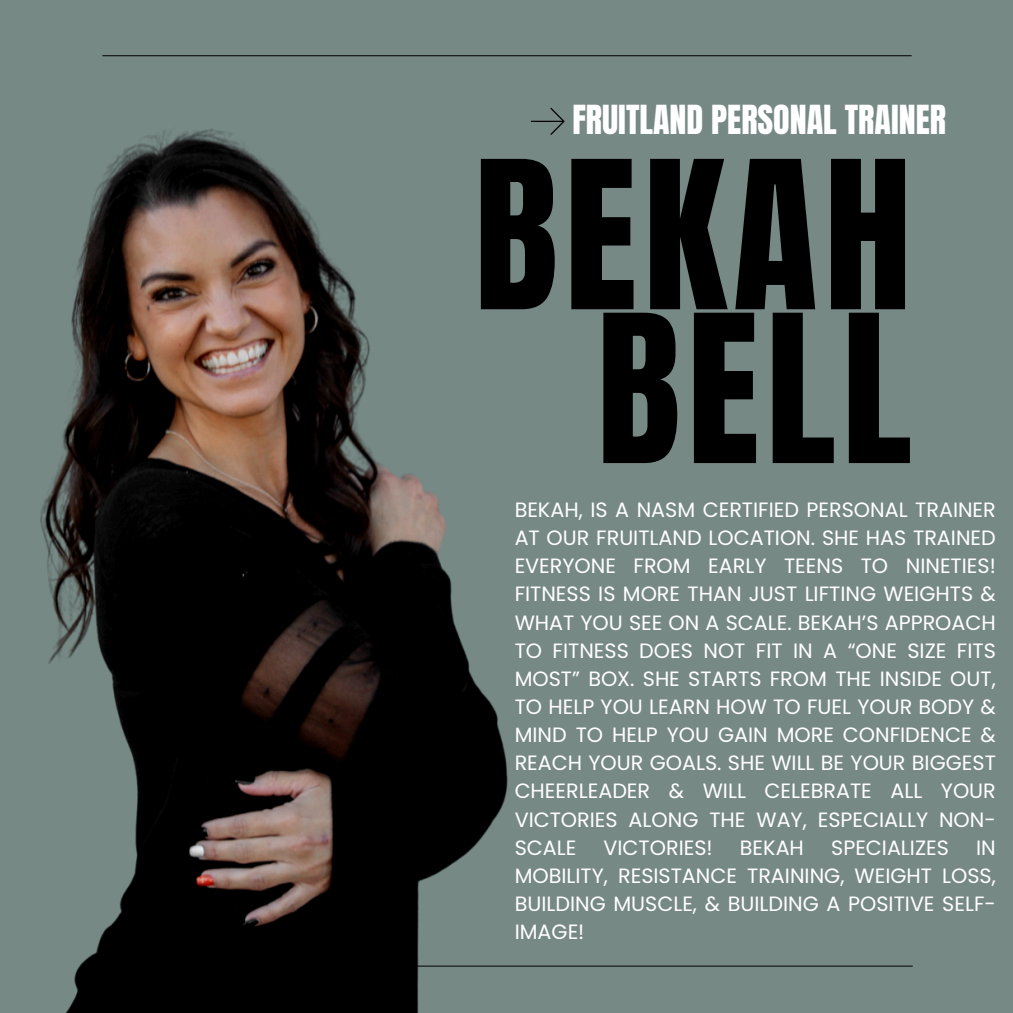
<style>
.page{position:relative;width:1013px;height:1013px;background:#fff}
.page>*{position:absolute;margin:0;border:0;box-sizing:border-box;transform-origin:0 0}
.t1{font:175px/153.8px "Anton";letter-spacing:.04em;color:#000;text-align:right}
.t2{font:34px "Anton";color:#fff}
.t3{font:20.75px/28.1px "Poppins";color:#fff;text-align:justify}
</style>
<div class="page">
<div style="left:0;top:0;width:1012px;height:1012px;background:#778985"></div>
<hr style="left:102px;top:55px;width:809px;height:1px;background:#000">
<hr style="left:102px;top:965px;width:810px;height:1px;background:#000">
<img style="left:40px;top:55px;width:572px;height:957px">
<svg style="left:531px;top:108px;width:33px;height:27px"></svg>
<p class="t2" style="left:572px;top:96px;width:375px">FRUITLAND PERSONAL TRAINER</p>
<p class="t1" style="left:474px;top:161px;width:439px">BEKAH<br>BELL</p>
<p class="t3" style="left:514px;top:495px;width:482px">BEKAH, IS A NASM CERTIFIED PERSONAL TRAINER AT OUR FRUITLAND LOCATION. SHE HAS TRAINED EVERYONE FROM EARLY TEENS TO NINETIES!<br>FITNESS IS MORE THAN JUST LIFTING WEIGHTS &amp; WHAT YOU SEE ON A SCALE. BEKAH’S APPROACH TO FITNESS DOES NOT FIT IN A “ONE SIZE FITS MOST” BOX. SHE STARTS FROM THE INSIDE OUT, TO HELP YOU LEARN HOW TO FUEL YOUR BODY &amp; MIND TO HELP YOU GAIN MORE CONFIDENCE &amp; REACH YOUR GOALS. SHE WILL BE YOUR BIGGEST CHEERLEADER &amp; WILL CELEBRATE ALL YOUR VICTORIES ALONG THE WAY, ESPECIALLY NON-SCALE</p>
<p class="t3" style="left:603px;top:833px;width:111px">VICTORIES!</p>
<p class="t3" style="left:740px;top:833px;width:65px">BEKAH</p>
<p class="t3" style="left:831px;top:833px;width:119px">SPECIALIZES</p>
<p class="t3" style="left:514px;top:833px;width:482px;text-indent:461px">IN MOBILITY, RESISTANCE TRAINING, WEIGHT LOSS, BUILDING MUSCLE, &amp; BUILDING A POSITIVE SELF-IMAGE!</p>
</div>
